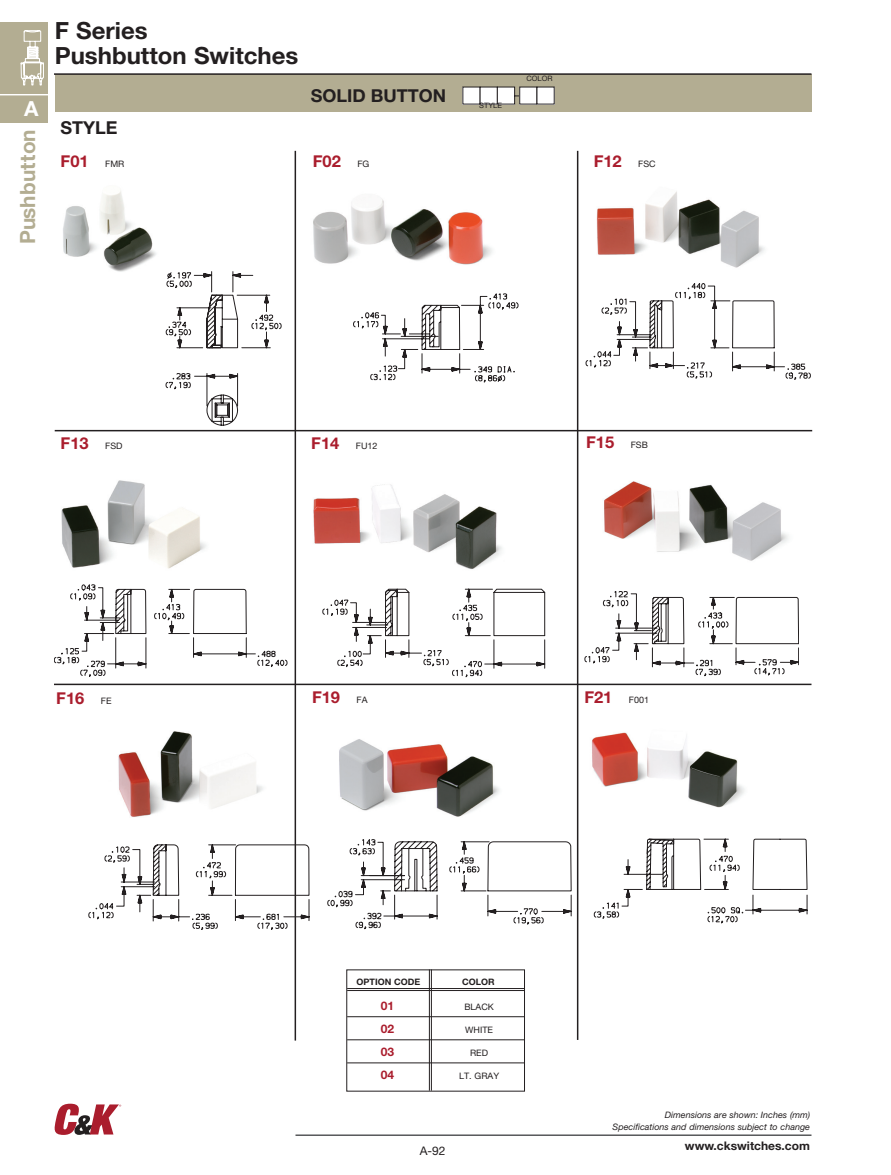
<style>
.page{position:relative;width:891px;height:1175px;background:#fff}
.page>*{position:absolute;margin:0;border:0;box-sizing:border-box;transform-origin:0 0}
.t1{font:700 23.7px/25.2px "Helvetica Neue LT Std";color:#231f20}
.t2{font:700 21px "Helvetica Neue";color:#b3ad92}
.t3{font:700 20.7px "Helvetica Neue";color:#fff}
.t4{font:700 17.85px "Helvetica Neue LT Std";color:#231f20}
.t5{font:700 16.35px "Helvetica Neue LT Std";color:#aa1d2d}
.t6{font:700 11.85px "Helvetica Neue LT Std";color:#231f20}
.t7{font:700 11.85px "Helvetica Neue LT Std";color:#aa1d2d}
.t8{font:11.85px "Helvetica Neue LT Std";color:#231f20}
.t9{font:italic 8.85px/11.9px "Helvetica Neue LT Std";color:#231f20;text-align:right}
.t10{font:8.85px "Helvetica Neue LT Std";color:#231f20}
.t11{font:700 8.85px "Helvetica Neue LT Std";color:#231f20}
.t12{font:7.35px "Helvetica Neue LT Std";color:#231f20}
.s1{font-weight:400;font-size:8.85px;color:#231f20}
.s2{font-weight:700;font-size:16.35px;color:#aa1d2d}
</style>
<div class="page">
<hr style="left:296px;top:1134px;width:516px;height:1px;background:#57585a">
<div style="left:0;top:22px;width:47px;height:100px;background:#b3ad92"></div>
<hr style="left:0;top:94px;width:47px;height:1px;background:#fff">
<svg style="left:20px;top:30px;width:24px;height:56px"></svg>
<svg style="left:55px;top:1103px;width:66px;height:31px"></svg>
<div style="left:55px;top:74px;width:757px;height:37px;background:#b3ad92"></div>
<div style="left:463px;top:87px;width:17px;height:17px;background:#fff"></div>
<div style="left:480px;top:87px;width:17px;height:17px;background:#fff"></div>
<svg style="left:497px;top:87px;width:22px;height:17px"></svg>
<div style="left:520px;top:87px;width:17px;height:17px;background:#fff"></div>
<div style="left:519px;top:87px;width:18px;height:17px;border:1px solid #231f20"></div>
<div style="left:537px;top:87px;width:17px;height:17px;background:#fff"></div>
<svg style="left:166px;top:271px;width:115px;height:154px"></svg>
<svg style="left:353px;top:293px;width:165px;height:89px"></svg>
<svg style="left:586px;top:283px;width:225px;height:97px"></svg>
<svg style="left:54px;top:584px;width:233px;height:93px"></svg>
<svg style="left:322px;top:589px;width:223px;height:88px"></svg>
<img style="left:313px;top:484px;width:189px;height:85px">
<img style="left:61px;top:480px;width:145px;height:89px">
<img style="left:596px;top:191px;width:169px;height:77px">
<img style="left:313px;top:198px;width:179px;height:67px">
<img style="left:63px;top:191px;width:93px;height:81px">
<hr style="left:55px;top:430px;width:757px;height:1px;background:#231f20">
<hr style="left:295px;top:151px;width:1px;height:889px;background:#231f20">
<hr style="left:577px;top:151px;width:1px;height:889px;background:#231f20">
<hr style="left:347px;top:988px;width:177px;height:1px;background:#231f20">
<hr style="left:347px;top:990px;width:177px;height:1px;background:#231f20">
<hr style="left:347px;top:1016px;width:177px;height:1px;background:#231f20">
<hr style="left:347px;top:1039px;width:177px;height:1px;background:#231f20">
<hr style="left:347px;top:1062px;width:177px;height:1px;background:#231f20">
<div style="left:346px;top:969px;width:179px;height:122px;border:1px solid #231f20"></div>
<hr style="left:431px;top:969px;width:1px;height:121px;background:#231f20">
<hr style="left:429px;top:969px;width:1px;height:121px;background:#231f20">
<hr style="left:54px;top:73px;width:758px;height:2px;background:#231f20">
<svg style="left:585px;top:591px;width:214px;height:85px"></svg>
<svg style="left:88px;top:844px;width:221px;height:86px"></svg>
<img style="left:118px;top:731px;width:145px;height:86px">
<img style="left:604px;top:481px;width:184px;height:80px">
<hr style="left:54px;top:683px;width:758px;height:2px;background:#231f20">
<svg style="left:327px;top:839px;width:245px;height:90px"></svg>
<svg style="left:594px;top:839px;width:213px;height:84px"></svg>
<img style="left:591px;top:732px;width:154px;height:76px">
<img style="left:339px;top:739px;width:160px;height:78px">
<h3 class="t3" style="left:24px;top:96px;width:16px">A</h3>
<h2 class="t2" style="left:15px;top:244px;width:116px;rotate:-90deg">Pushbutton</h2>
<h1 class="t1" style="left:55px;top:18px;width:245px">F Series<br>Pushbutton Switches</h1>
<h3 class="t4" style="left:61px;top:117px;width:59px">STYLE</h3>
<h3 class="t4" style="left:311px;top:84px;width:137px">SOLID BUTTON</h3>
<p class="t12" style="left:479px;top:101px;width:24px">STYLE</p>
<p class="t12" style="left:527px;top:74px;width:28px">COLOR</p>
<h3 class="t5" style="left:61px;top:151px;width:65px">F01 <span class="s1">FMR</span></h3>
<h3 class="t5" style="left:313px;top:151px;width:58px">F02 <span class="s1">FG</span></h3>
<h3 class="t5" style="left:594px;top:151px;width:64px">F12 <span class="s1">FSC</span></h3>
<h3 class="t5" style="left:61px;top:433px;width:63px">F13 <span class="s1">FSD</span></h3>
<p class="t10" style="left:311px;top:441px;width:68px"><span class="s2">F14</span> FU12</p>
<h3 class="t5" style="left:586px;top:432px;width:63px">F15 <span class="s1">FSB</span></h3>
<h3 class="t5" style="left:56px;top:688px;width:57px">F16 <span class="s1">FE</span></h3>
<h3 class="t5" style="left:312px;top:687px;width:57px">F19 <span class="s1">FA</span></h3>
<p class="t10" style="left:584px;top:694px;width:66px"><span class="s2">F21</span> F001</p>
<p class="t11" style="left:357px;top:976px;width:65px">OPTION CODE</p>
<p class="t11" style="left:462px;top:976px;width:34px">COLOR</p>
<h3 class="t7" style="left:381px;top:998px;width:15px">01</h3>
<p class="t10" style="left:464px;top:1001px;width:31px">BLACK</p>
<h3 class="t7" style="left:381px;top:1021px;width:15px">02</h3>
<p class="t10" style="left:465px;top:1024px;width:29px">WHITE</p>
<h3 class="t7" style="left:381px;top:1044px;width:15px">03</h3>
<p class="t10" style="left:470px;top:1047px;width:19px">RED</p>
<h3 class="t7" style="left:381px;top:1067px;width:15px">04</h3>
<p class="t10" style="left:459px;top:1070px;width:42px">LT. GRAY</p>
<h3 class="t8" style="left:420px;top:1143px;width:27px">A-92</h3>
<p class="t9" style="left:613px;top:1108px;width:199px">Dimensions are shown: Inches (mm)<br>Specifications and dimensions subject to change</p>
<h3 class="t6" style="left:685px;top:1138px;width:127px">www.ckswitches.com</h3>
</div>
